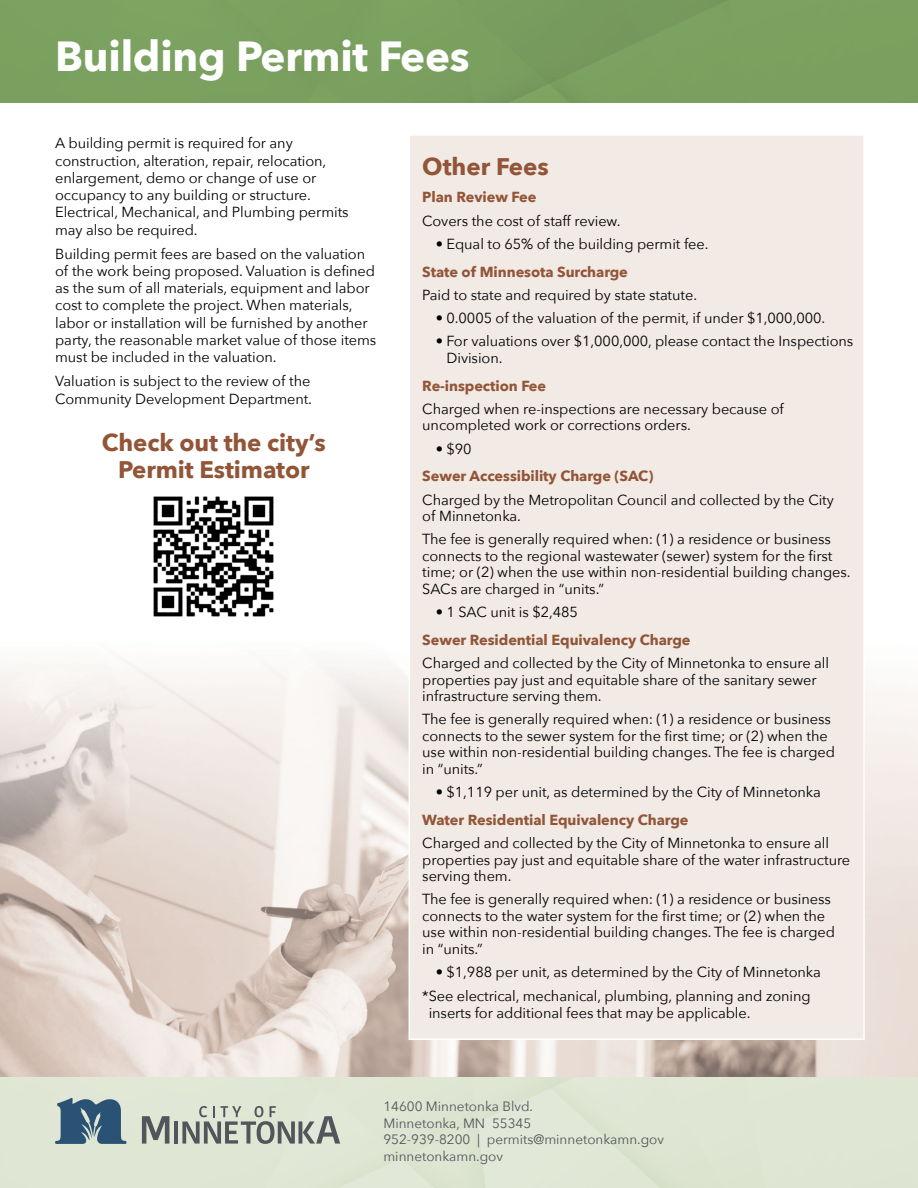
<style>
.page{position:relative;width:918px;height:1188px;background:#fff}
.page>*{position:absolute;margin:0;border:0;box-sizing:border-box;transform-origin:0 0}
.t1{font:700 42px "Avenir Next";letter-spacing:-.005em;color:#fff}
.t2{font:700 24px/27px "Avenir Next";letter-spacing:-.005em;color:#925538;text-align:center}
.t3{font:14.55px/16.5px "Avenir Next";letter-spacing:-.005em;color:#000}
.t4{font:700 14.55px "Avenir Next";letter-spacing:-.005em;color:#925538}
.t5{font:13.5px/16.5px "Avenir Next";color:#52555b}
</style>
<div class="page">
<img style="left:0;top:656px;width:918px;height:422px">
<div style="left:409px;top:134px;width:456px;height:906px;background:#f1eae5;border:2px solid #fff"></div>
<div style="left:0;top:1078px;width:918px;height:110px;background:#dfe6d4"></div>
<div style="left:0;top:0;width:918px;height:103px;background:#7ba15f"></div>
<svg style="left:142px;top:1116px;width:27px;height:28px"></svg>
<hr style="left:174px;top:1121px;width:4px;height:23px;background:#52555b">
<svg style="left:182px;top:1106px;width:158px;height:38px"></svg>
<svg style="left:55px;top:1098px;width:71px;height:46px"></svg>
<img style="left:153px;top:496px;width:121px;height:121px">
<h1 class="t1" style="left:55px;top:20px;width:416px">Building Permit Fees</h1>
<p class="t3" style="left:55px;top:134px;width:295px;line-height:17.2px">A building permit is required for any construction, alteration, repair, relocation, enlargement, demo or change of use or occupancy to any building or structure.<br>Electrical, Mechanical, and Plumbing permits may also be required.</p>
<p class="t3" style="left:55px;top:244px;width:323px;line-height:17.2px">Building permit fees are based on the valuation of the work being proposed. Valuation is defined as the sum of all materials, equipment and labor cost to complete the project. When materials, labor or installation will be furnished by another party, the reasonable market value of those items must be included in the valuation.</p>
<p class="t3" style="left:55px;top:372px;width:258px;line-height:17.2px">Valuation is subject to the review of the<br>Community Development Department.</p>
<h2 class="t2" style="left:102px;top:428px;width:225px">Check out the city’s<br>Permit Estimator</h2>
<h2 class="t2" style="left:422px;top:152px;width:128px">Other Fees</h2>
<p class="t4" style="left:422px;top:185px;width:116px">Plan Review Fee</p>
<p class="t3" style="left:422px;top:212px;width:200px">Covers the cost of staff review.</p>
<p class="t3" style="left:436px;top:235px;width:274px">• Equal to 65% of the building permit fee.</p>
<p class="t4" style="left:422px;top:259px;width:207px">State of Minnesota Surcharge</p>
<p class="t3" style="left:422px;top:286px;width:276px">Paid to state and required by state statute.</p>
<p class="t3" style="left:436px;top:309px;width:391px">• 0.0005 of the valuation of the permit, if under $1,000,000.</p>
<p class="t3" style="left:447px;top:332px;width:408px;text-indent:-11px">• For valuations over $1,000,000, please contact the Inspections<br>Division.</p>
<p class="t4" style="left:422px;top:373px;width:125px">Re-inspection Fee</p>
<p class="t3" style="left:422px;top:400px;width:363px">Charged when re-inspections are necessary because of uncompleted work or corrections orders.</p>
<p class="t3" style="left:436px;top:440px;width:37px">• $90</p>
<p class="t4" style="left:422px;top:464px;width:233px">Sewer Accessibility Charge (SAC)</p>
<p class="t3" style="left:422px;top:491px;width:413px">Charged by the Metropolitan Council and collected by the City of Minnetonka.</p>
<p class="t3" style="left:422px;top:530px;width:430px">The fee is generally required when: (1) a residence or business connects to the regional wastewater (sewer) system for the first time; or (2) when the use within non-residential building changes.<br>SACs are charged in “units.”</p>
<p class="t3" style="left:436px;top:603px;width:144px">• 1 SAC unit is $2,485</p>
<p class="t4" style="left:422px;top:627px;width:270px">Sewer Residential Equivalency Charge</p>
<p class="t3" style="left:422px;top:654px;width:408px">Charged and collected by the City of Minnetonka to ensure all properties pay just and equitable share of the sanitary sewer infrastructure serving them.</p>
<p class="t3" style="left:422px;top:710px;width:414px">The fee is generally required when: (1) a residence or business connects to the sewer system for the first time; or (2) when the use within non-residential building changes. The fee is charged in “units.”</p>
<p class="t3" style="left:436px;top:783px;width:387px">• $1,119 per unit, as determined by the City of Minnetonka</p>
<p class="t4" style="left:422px;top:807px;width:268px">Water Residential Equivalency Charge</p>
<p class="t3" style="left:422px;top:834px;width:430px">Charged and collected by the City of Minnetonka to ensure all properties pay just and equitable share of the water infrastructure serving them.</p>
<p class="t3" style="left:422px;top:890px;width:414px">The fee is generally required when: (1) a residence or business connects to the water system for the first time; or (2) when the use within non-residential building changes. The fee is charged in “units.”</p>
<p class="t3" style="left:422px;top:959px;width:400px;line-height:24px;text-indent:14px">• $1,988 per unit, as determined by the City of Minnetonka *See electrical, mechanical, plumbing, planning and zoning</p>
<p class="t3" style="left:429px;top:1004px;width:323px">inserts for additional fees that may be applicable.</p>
<p class="t5" style="left:383px;top:1098px;width:282px">14600 Minnetonka Blvd.<br>Minnetonka, MN 55345<br>952-939-8200 | permits@minnetonkamn.gov minnetonkamn.gov</p>
</div>
